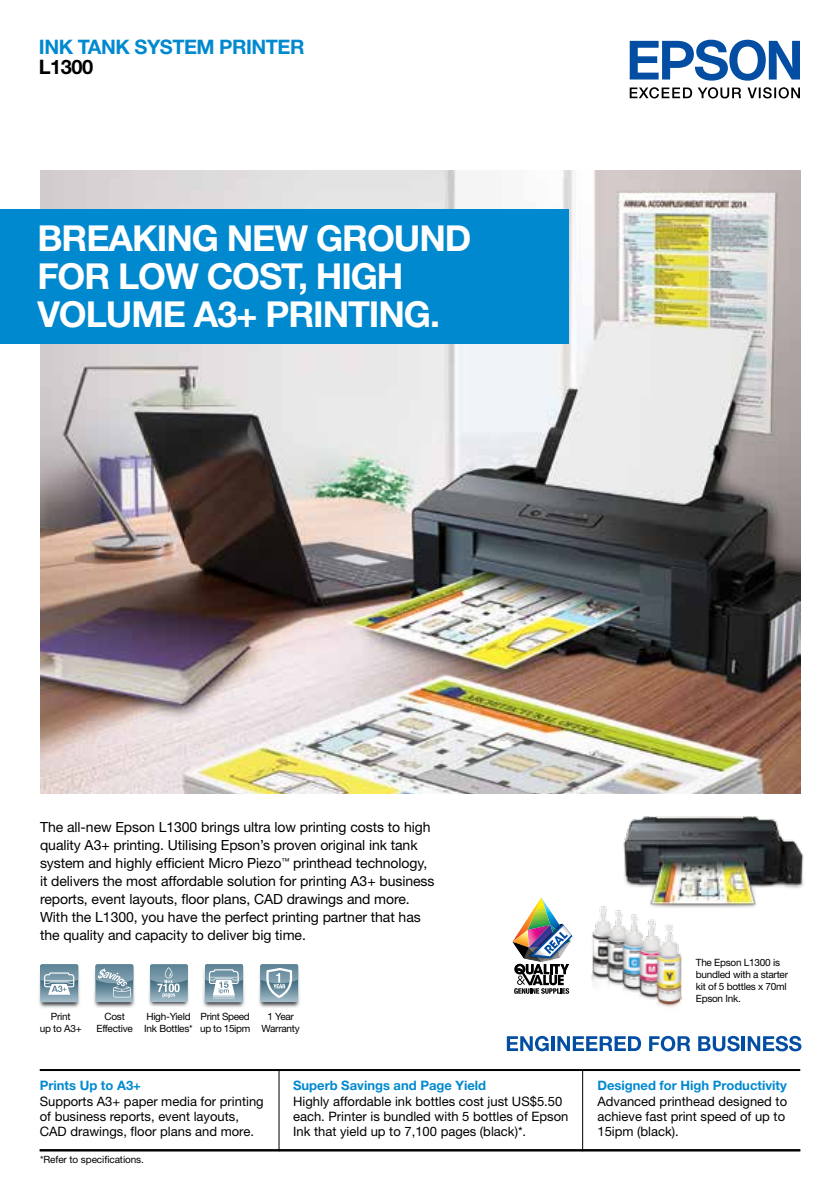
<style>
.page{position:relative;width:840px;height:1191px;background:#fff}
.page>*{position:absolute;margin:0;border:0;box-sizing:border-box;transform-origin:0 0}
.t1{font:700 35.8px/37.6px "Helvetica Neue";letter-spacing:-.03em;color:#fff}
.t2{font:700 20px "Helvetica Neue";letter-spacing:-.025em;color:#0089cf}
.t3{font:700 20px "Helvetica Neue";letter-spacing:-.025em;color:#000}
.t4{font:14px/18px "Helvetica Neue";letter-spacing:-.005em;color:#000}
.t5{font:13px/15px "Helvetica Neue";color:#000}
.t6{font:700 13px "Helvetica Neue";color:#0089cf}
.t7{font:10px/12px "Helvetica Neue";letter-spacing:-.025em;color:#000}
</style>
<div class="page">
<img style="left:40px;top:170px;width:759px;height:623px">
<img style="left:591px;top:906px;width:91px;height:101px">
<img style="left:512px;top:897px;width:61px;height:97px">
<svg style="left:629px;top:87px;width:62px;height:11px"></svg>
<svg style="left:697px;top:87px;width:43px;height:11px"></svg>
<svg style="left:747px;top:87px;width:52px;height:11px"></svg>
<svg style="left:629px;top:40px;width:170px;height:41px"></svg>
<div style="left:0;top:209px;width:568px;height:134px;background:#0089cf"></div>
<img style="left:611px;top:816px;width:193px;height:102px">
<img style="left:94px;top:965px;width:41px;height:43px">
<svg style="left:95px;top:964px;width:38px;height:38px"></svg>
<img style="left:259px;top:965px;width:41px;height:43px">
<svg style="left:260px;top:964px;width:38px;height:38px"></svg>
<img style="left:39px;top:965px;width:41px;height:43px">
<svg style="left:40px;top:964px;width:38px;height:38px"></svg>
<img style="left:203px;top:966px;width:42px;height:42px">
<svg style="left:205px;top:964px;width:38px;height:38px"></svg>
<svg style="left:506px;top:1035px;width:42px;height:16px"></svg>
<hr style="left:551px;top:1036px;width:3px;height:15px;background:#034ea2">
<svg style="left:557px;top:1036px;width:83px;height:15px"></svg>
<svg style="left:649px;top:1035px;width:40px;height:16px"></svg>
<svg style="left:698px;top:1035px;width:41px;height:16px"></svg>
<hr style="left:741px;top:1036px;width:3px;height:15px;background:#034ea2">
<svg style="left:747px;top:1035px;width:54px;height:16px"></svg>
<hr style="left:40px;top:1069px;width:759px;height:2px;background:#000">
<hr style="left:40px;top:1149px;width:759px;height:2px;background:#000">
<hr style="left:582px;top:1070px;width:1px;height:81px;background:#000">
<hr style="left:278px;top:1070px;width:1px;height:81px;background:#000">
<img style="left:149px;top:970px;width:40px;height:37px">
<svg style="left:150px;top:964px;width:38px;height:38px"></svg>
<h2 class="t2" style="left:39px;top:35px;width:267px">INK TANK SYSTEM PRINTER</h2>
<h2 class="t3" style="left:39px;top:55px;width:56px">L1300</h2>
<h1 class="t1" style="left:37px;top:219px;width:435px">BREAKING NEW GROUND<br>FOR LOW COST, HIGH<br>VOLUME A3+ PRINTING.</h1>
<p class="t4" style="left:40px;top:818px;width:396px">The all-new Epson L1300 brings ultra low printing costs to high quality A3+ printing. Utilising Epson’s proven original ink tank system and highly efficient Micro Piezo<sup>™</sup> printhead technology, it delivers the most affordable solution for printing A3+ business reports, event layouts, floor plans, CAD drawings and more.<br>With the L1300, you have the perfect printing partner that has the quality and capacity to deliver big time.</p>
<p class="t7" style="left:96px;top:1010px;width:38px;text-align:center">Cost<br>Effective</p>
<p class="t7" style="left:40px;top:1010px;width:43px;text-align:center">Print<br>up to A3+</p>
<p class="t7" style="left:144px;top:1010px;width:50px">High-Yield<br>Ink Bottles*</p>
<p class="t7" style="left:261px;top:1010px;width:40px;text-align:center">1 Year<br>Warranty</p>
<p class="t7" style="left:200px;top:1010px;width:52px">Print Speed up to 15ipm</p>
<p class="t6" style="left:40px;top:1077px;width:103px">Prints Up to A3+</p>
<p class="t5" style="left:40px;top:1094px;width:225px">Supports A3+ paper media for printing of business reports, event layouts,<br>CAD drawings, floor plans and more.</p>
<p class="t7" style="left:40px;top:1153px;width:105px">*Refer to specifications.</p>
<p class="t6" style="left:293px;top:1077px;width:194px">Superb Savings and Page Yield</p>
<p class="t5" style="left:293px;top:1094px;width:276px">Highly affordable ink bottles cost just US$5.50 each. Printer is bundled with 5 bottles of Epson<br>Ink that yield up to 7,100 pages (black)*.</p>
<p class="t7" style="left:695px;top:956px;width:94px">The Epson L1300 is bundled with a starter kit of 5 bottles x 70ml<br>Epson Ink.</p>
<p class="t6" style="left:597px;top:1077px;width:191px">Designed for High Productivity</p>
<p class="t5" style="left:597px;top:1094px;width:191px">Advanced printhead designed to achieve fast print speed of up to<br>15ipm (black).</p>
</div>
